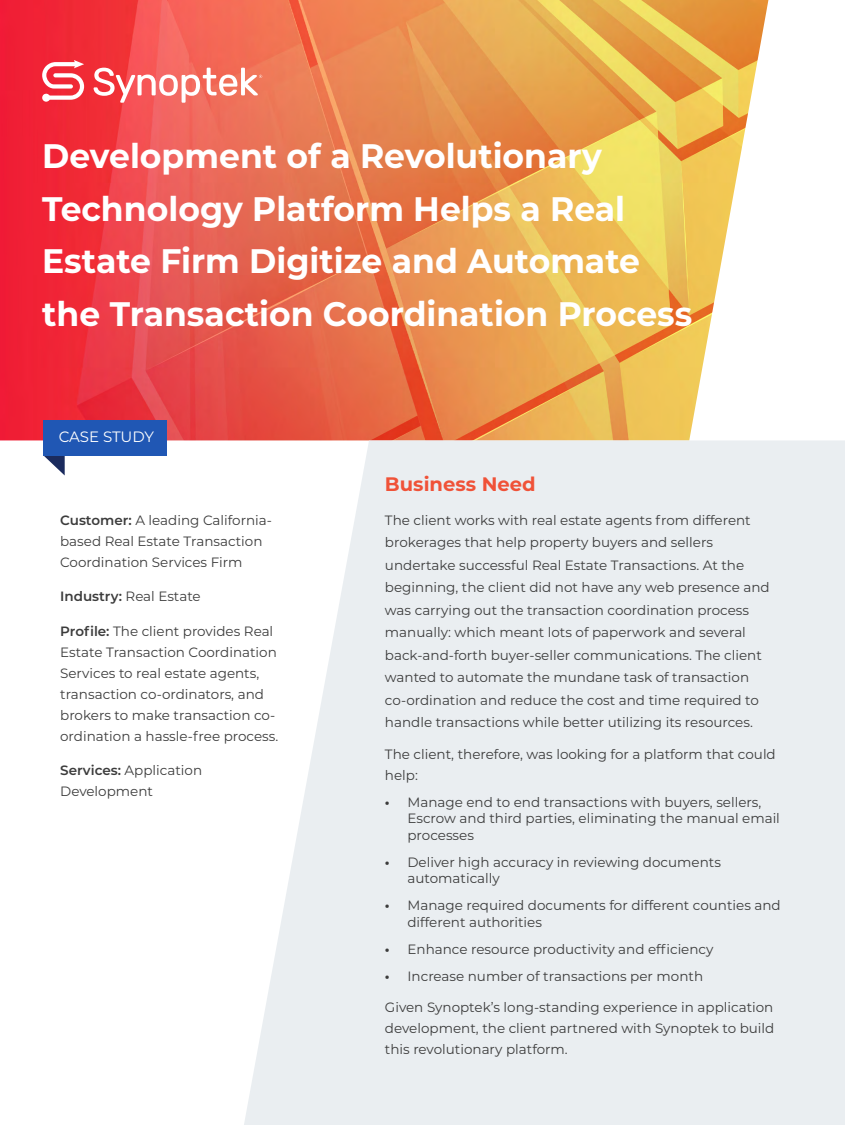
<style>
.page{position:relative;width:845px;height:1125px;background:#fff}
.page>*{position:absolute;margin:0;border:0;box-sizing:border-box;transform-origin:0 0}
.t1{font:700 34.05px/52.5px "Montserrat";color:#fff}
.t2{font:700 19.5px "Montserrat";color:#f05238}
.t3{font:15px "Montserrat";letter-spacing:-.01em;color:#fff}
.t4{font:13.5px/21px "Montserrat";color:#3c3c3c}
.s1{font-weight:600}
.s2{font-weight:700}
</style>
<div class="page">
<img style="left:0;top:0;width:768px;height:440px">
<svg style="left:44px;top:456px;width:21px;height:20px"></svg>
<div style="left:44px;top:420px;width:123px;height:36px;background:#2057b4"></div>
<svg style="left:42px;top:60px;width:42px;height:42px"></svg>
<svg style="left:94px;top:68px;width:168px;height:35px"></svg>
<svg style="left:244px;top:440px;width:600px;height:685px;background:#eceff2"></svg>
<h1 class="t1" style="left:42px;top:128px;width:651px">Development of a Revolutionary Technology Platform Helps a Real Estate Firm Digitize and Automate the Transaction Coordination Process</h1>
<p class="t3" style="left:59px;top:426px;width:97px">CASE STUDY</p>
<p class="t4" style="left:60px;top:509px;width:213px"><span class="s1">Customer:</span> A leading California&shy;based Real Estate Transaction<br>Coordination Services Firm</p>
<p class="t4" style="left:60px;top:585px;width:142px"><span class="s1">Industry:</span> Real Estate</p>
<p class="t4" style="left:60px;top:620px;width:220px"><span class="s1">Profile:</span> The client provides Real Estate Transaction Coordination Services to real estate agents, transaction co-ordinators, and brokers to make transaction co&shy;ordination a hassle-free process.</p>
<p class="t4" style="left:60px;top:759px;width:143px"><span class="s1">Services:</span> Application<br>Development</p>
<h2 class="t2" style="left:385px;top:470px;width:152px">Business Need</h2>
<p class="t4" style="left:385px;top:508px;width:386px;line-height:22.5px">The client works with real estate agents from different brokerages that help property buyers and sellers undertake successful Real Estate Transactions. At the beginning, the client did not have any web presence and was carrying out the transaction coordination process manually: which meant lots of paperwork and several back-and-forth buyer-seller communications. The client wanted to automate the mundane task of transaction co-ordination and reduce the cost and time required to handle transactions while better utilizing its resources.</p>
<p class="t4" style="left:385px;top:743px;width:392px">The client, therefore, was looking for a platform that could help:</p>
<p class="t4" style="left:407px;top:793px;width:374px;line-height:16.5px;text-indent:-23px"><span class="s2">•</span> Manage end to end transactions with buyers, sellers,<br>Escrow and third parties, eliminating the manual email processes</p>
<p class="t4" style="left:407px;top:853px;width:315px;line-height:16.5px;text-indent:-23px"><span class="s2">•</span> Deliver high accuracy in reviewing documents automatically</p>
<p class="t4" style="left:407px;top:897px;width:375px;line-height:16.5px;text-indent:-23px"><span class="s2">•</span> Manage required documents for different counties and different authorities</p>
<p class="t4" style="left:385px;top:938px;width:330px"><span class="s2">•</span> Enhance resource productivity and efficiency</p>
<p class="t4" style="left:385px;top:965px;width:320px"><span class="s2">•</span> Increase number of transactions per month</p>
<p class="t4" style="left:385px;top:996px;width:391px;text-align:justify">Given Synoptek’s long-standing experience in application development, the client partnered with Synoptek to build this revolutionary platform.</p>
</div>
